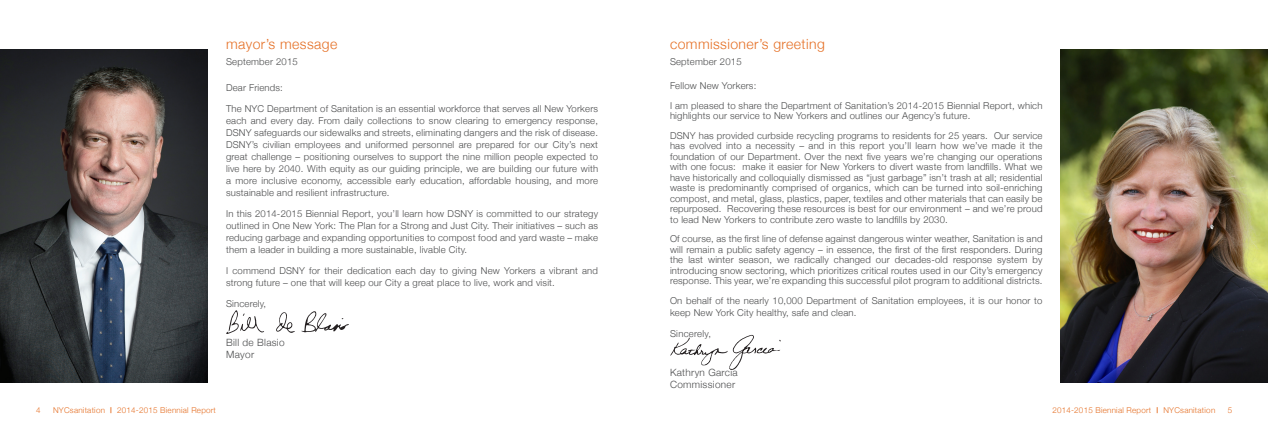
<style>
.page{position:relative;width:1268px;height:432px;background:#fff}
.page>*{position:absolute;margin:0;border:0;box-sizing:border-box;transform-origin:0 0}
.t1{font:300 14px "Helvetica Neue";letter-spacing:.03em;color:#e56f24}
.t2{font:300 10px "Helvetica Neue";letter-spacing:.03em;color:#4b4c4d}
.t3{font:300 9.5px/10.5px "Helvetica Neue";letter-spacing:.02em;color:#4b4c4d;text-align:justify}
.t4{font:300 8px "Helvetica Neue";letter-spacing:.03em;color:#e56f24}
.s1{font-weight:700}
</style>
<div class="page">
<img style="left:0;top:50px;width:207px;height:332px">
<svg style="left:276px;top:312px;width:19px;height:21px"></svg>
<svg style="left:226px;top:310px;width:38px;height:24px"></svg>
<svg style="left:301px;top:311px;width:48px;height:21px"></svg>
<img style="left:1060px;top:50px;width:207px;height:332px">
<svg style="left:670px;top:335px;width:110px;height:35px"></svg>
<p class="t1" style="left:226px;top:36px;width:113px">mayor’s message</p>
<p class="t3" style="left:226px;top:56px;width:73px">September 2015</p>
<p class="t3" style="left:226px;top:82px;width:58px">Dear Friends:</p>
<p class="t3" style="left:226px;top:102px;width:373px;line-height:12px">The NYC Department of Sanitation is an essential workforce that serves all New Yorkers each and every day. From daily collections to snow clearing to emergency response, DSNY safeguards our sidewalks and streets, eliminating dangers and the risk of disease.<br>DSNY’s civilian employees and uniformed personnel are prepared for our City’s next great challenge – positioning ourselves to support the nine million people expected to live here by 2040. With equity as our guiding principle, we are building our future with a more inclusive economy, accessible early education, affordable housing, and more sustainable and resilient infrastructure.</p>
<p class="t3" style="left:226px;top:207px;width:373px;line-height:12px">In this 2014-2015 Biennial Report, you’ll learn how DSNY is committed to our strategy outlined in One New York: The Plan for a Strong and Just City. Their initiatives – such as reducing garbage and expanding opportunities to compost food and yard waste – make them a leader in building a more sustainable, livable City.</p>
<p class="t3" style="left:226px;top:264px;width:373px;line-height:12px">I commend DSNY for their dedication each day to giving New Yorkers a vibrant and strong future – one that will keep our City a great place to live, work and visit.</p>
<p class="t3" style="left:226px;top:298px;width:42px">Sincerely,</p>
<p class="t2" style="left:226px;top:336px;width:60px">Bill de Blasio</p>
<p class="t2" style="left:226px;top:348px;width:30px">Mayor</p>
<p class="t1" style="left:670px;top:36px;width:156px">commissioner’s greeting</p>
<p class="t3" style="left:670px;top:56px;width:73px">September 2015</p>
<p class="t3" style="left:670px;top:80px;width:88px">Fellow New Yorkers:</p>
<p class="t3" style="left:670px;top:100px;width:374px">I am pleased to share the Department of Sanitation’s 2014-2015 Biennial Report, which highlights our service to New Yorkers and outlines our Agency’s future.</p>
<p class="t3" style="left:670px;top:130px;width:374px">DSNY has provided curbside recycling programs to residents for 25 years. Our service has evolved into a necessity – and in this report you’ll learn how we’ve made it the foundation of our Department. Over the next five years we’re changing our operations with one focus: make it easier for New Yorkers to divert waste from landfills. What we have historically and colloquially dismissed as “just garbage” isn’t trash at all; residential waste is predominantly comprised of organics, which can be turned into soil-enriching compost, and metal, glass, plastics, paper, textiles and other materials that can easily be repurposed. Recovering these resources is best for our environment – and we’re proud to lead New Yorkers to contribute zero waste to landfills by 2030.</p>
<p class="t3" style="left:670px;top:233px;width:374px">Of course, as the first line of defense against dangerous winter weather, Sanitation is and will remain a public safety agency – in essence, the first of the first responders. During the last winter season, we radically changed our decades-old response system by introducing snow sectoring, which prioritizes critical routes used in our City’s emergency response. This year, we’re expanding this successful pilot program to additional districts.</p>
<p class="t3" style="left:670px;top:294px;width:374px;line-height:12px">On behalf of the nearly 10,000 Department of Sanitation employees, it is our honor to keep New York City healthy, safe and clean.</p>
<p class="t3" style="left:670px;top:328px;width:42px">Sincerely,</p>
<p class="t2" style="left:670px;top:366px;width:69px">Kathryn Garcia</p>
<p class="t2" style="left:670px;top:378px;width:67px">Commissioner</p>
<p class="t4" style="left:36px;top:405px;width:6px">4</p>
<p class="t4" style="left:53px;top:405px;width:164px">NYCsanitation <span class="s1">|</span> 2014-2015 Biennial Report</p>
<p class="t4" style="left:1052px;top:405px;width:164px">2014-2015 Biennial Report <span class="s1">|</span> NYCsanitation</p>
<p class="t4" style="left:1227px;top:405px;width:6px">5</p>
</div>
